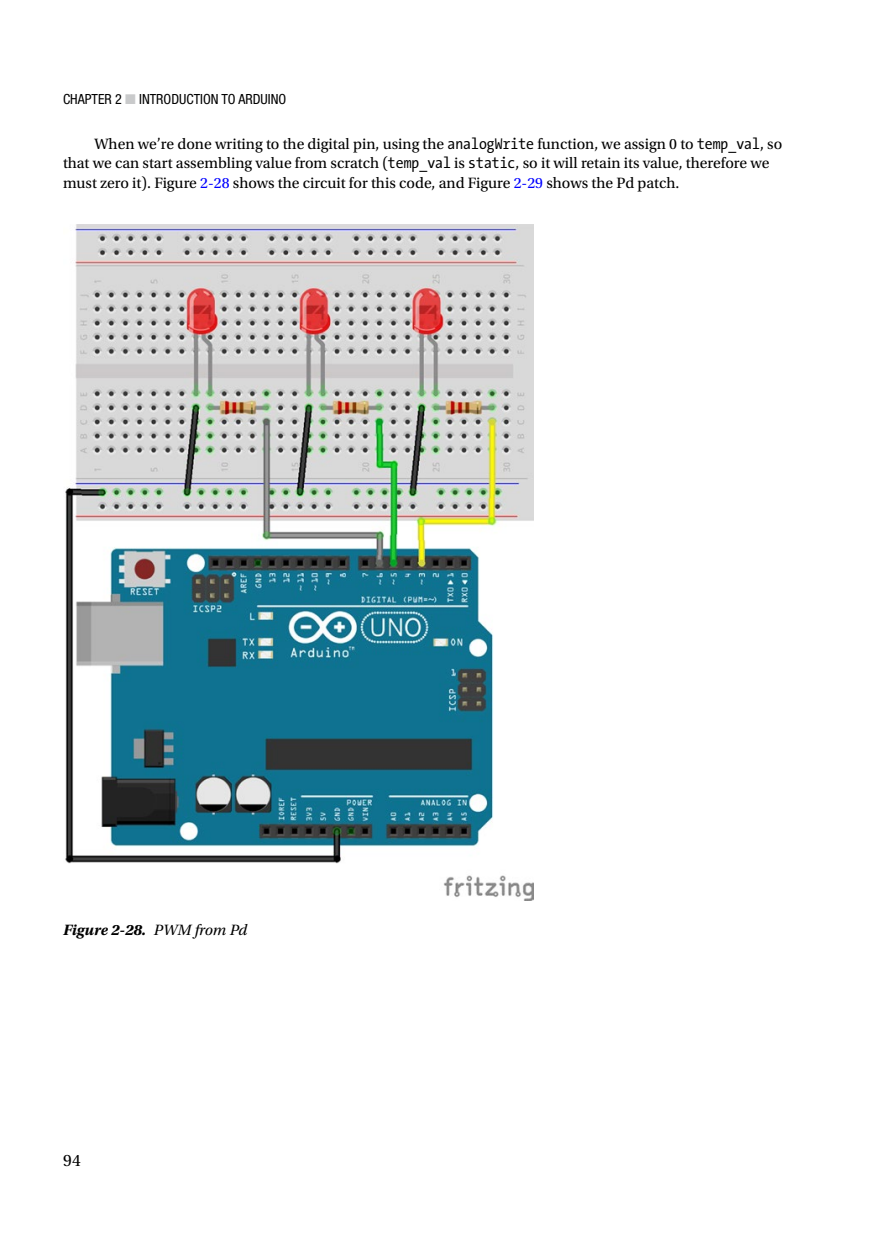
<style>
.page{position:relative;width:882px;height:1260px;background:#fff}
.page>*{position:absolute;margin:0;border:0;box-sizing:border-box;transform-origin:0 0}
.t1{font:17.5px "Utopia Std";color:#000}
.t2{font:15.75px/19.2px "Utopia Std";color:#000}
.t3{font:italic 700 15.75px "Utopia Std";color:#000}
.t4{font:condensed 14px "Helvetica Neue";color:#000}
.s1{color:#c9cacb}
.s2{font-family:"The Sans Mono Con Normal"}
.s3{color:#00f}
.s4{font-weight:400}
</style>
<div class="page">
<img style="left:65px;top:224px;width:469px;height:676px">
<p class="t4" style="left:63px;top:91px;width:225px">CHAPTER 2 <span class="s1">■</span> INTRODUCTION TO ARDUINO</p>
<p class="t2" style="left:63px;top:135px;width:721px;text-indent:32px">When we’re done writing to the digital pin, using the <span class="s2">analogWrite</span> function, we assign 0 to <span class="s2">temp_val</span>, so that we can start assembling value from scratch (<span class="s2">temp_val</span> is <span class="s2">static</span>, so it will retain its value, therefore we must zero it). Figure <span class="s3">2-28</span> shows the circuit for this code, and Figure <span class="s3">2-29</span> shows the Pd patch.</p>
<p class="t3" style="left:63px;top:921px;width:186px">Figure 2-28. <span class="s4">PWM from Pd</span></p>
<p class="t1" style="left:63px;top:1150px;width:19px">94</p>
</div>
